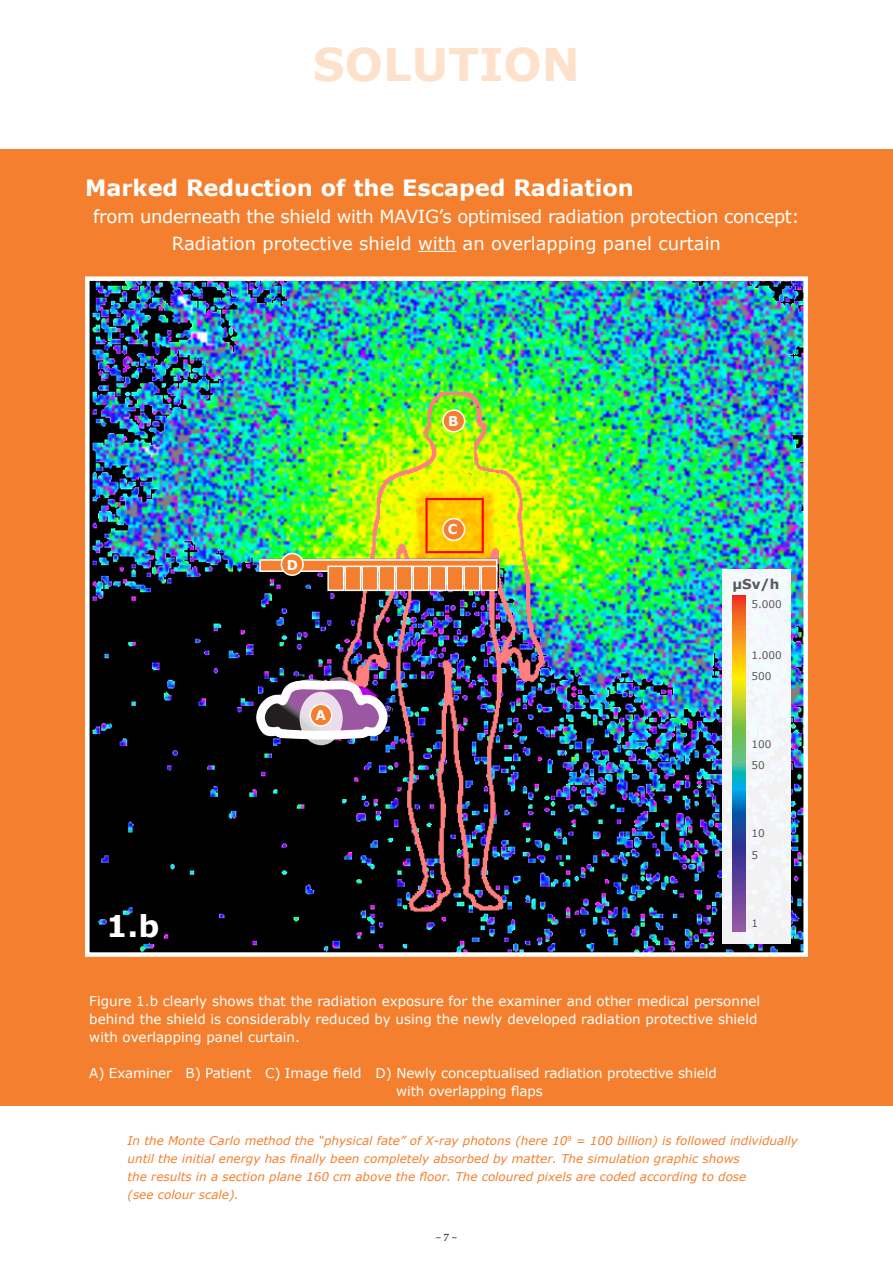
<style>
.page{position:relative;width:893px;height:1263px;background:#fff}
.page>*{position:absolute;margin:0;border:0;box-sizing:border-box;transform-origin:0 0}
.t1{font:700 45px "Verdana";color:#fee1cb}
.t2{font:700 30px "Verdana";color:#fff}
.t3{font:700 22.5px "Verdana";color:#fff}
.t4{font:18px/27px "Verdana";letter-spacing:-.02em;color:#fff;text-align:center}
.t5{font:13.5px/18px "Verdana";color:#fff}
.t6{font:700 13.5px "Verdana";color:#57585a}
.t7{font:700 13.5px "Verdana";color:#fff}
.t8{font:italic 12px/18px "Verdana";color:#f4802f}
.t9{font:10.5px/21.3px "Verdana";letter-spacing:-.01em;color:#57585a}
.t10{font:10.5px "Palatino Linotype";color:#231f20}
</style>
<div class="page">
<div style="left:0;top:149px;width:893px;height:957px;background:#f4802f"></div>
<img style="left:90px;top:281px;width:713px;height:671px">
<div style="left:85px;top:276px;width:723px;height:681px;border:4px solid #fff"></div>
<hr style="left:418px;top:251px;width:38px;height:1px;background:#fff">
<svg style="left:259px;top:559px;width:238px;height:13px"></svg>
<div style="left:327px;top:566px;width:17px;height:25px;background:#f4802f;border:2px solid #fff"></div>
<div style="left:344px;top:566px;width:17px;height:25px;background:#f4802f;border:2px solid #fff"></div>
<div style="left:361px;top:566px;width:17px;height:25px;background:#f4802f;border:2px solid #fff"></div>
<div style="left:378px;top:566px;width:17px;height:25px;background:#f4802f;border:2px solid #fff"></div>
<div style="left:395px;top:566px;width:17px;height:25px;background:#f4802f;border:2px solid #fff"></div>
<div style="left:412px;top:566px;width:17px;height:25px;background:#f4802f;border:2px solid #fff"></div>
<div style="left:429px;top:566px;width:17px;height:25px;background:#f4802f;border:2px solid #fff"></div>
<div style="left:446px;top:566px;width:17px;height:25px;background:#f4802f;border:2px solid #fff"></div>
<div style="left:463px;top:566px;width:17px;height:25px;background:#f4802f;border:2px solid #fff"></div>
<div style="left:480px;top:566px;width:17px;height:25px;background:#f4802f;border:2px solid #fff"></div>
<div style="left:443px;top:410px;width:22px;height:22px;background:#f4802f;border-radius:50%"></div>
<div style="left:442px;top:409px;width:23px;height:23px;border:2px solid #fff;border-radius:50%"></div>
<div style="left:443px;top:519px;width:22px;height:21px;background:#f4802f;border-radius:50%"></div>
<div style="left:442px;top:518px;width:23px;height:23px;border:2px solid #fff;border-radius:50%"></div>
<div style="left:281px;top:554px;width:22px;height:21px;background:#f4802f;border-radius:50%"></div>
<div style="left:281px;top:553px;width:23px;height:23px;border:2px solid #fff;border-radius:50%"></div>
<svg style="left:300px;top:692px;width:43px;height:53px"></svg>
<svg style="left:255px;top:675px;width:134px;height:65px;background:#99869e"></svg>
<div style="left:310px;top:704px;width:22px;height:22px;background:#f4802f;border-radius:50%"></div>
<div style="left:309px;top:703px;width:24px;height:24px;border:2px solid #fff;border-radius:50%"></div>
<div style="left:723px;top:570px;width:68px;height:374px;background:#f2f5fa"></div>
<svg style="left:732px;top:595px;width:13px;height:336px;background:#81876a"></svg>
<h1 class="t1" style="left:313px;top:33px;width:269px">SOLUTION</h1>
<h3 class="t3" style="left:85px;top:172px;width:550px">Marked Reduction of the Escaped Radiation</h3>
<h3 class="t4" style="left:93px;top:203px;width:708px">from underneath the shield with MAVIG’s optimised radiation protection concept:<br>Radiation protective shield with an overlapping panel curtain</h3>
<p class="t7" style="left:448px;top:412px;width:12px">B</p>
<h2 class="t2" style="left:106px;top:905px;width:55px">1.b</h2>
<p class="t7" style="left:287px;top:555px;width:13px">D</p>
<p class="t7" style="left:315px;top:705px;width:12px">A</p>
<p class="t7" style="left:448px;top:520px;width:11px">C</p>
<p class="t6" style="left:732px;top:574px;width:49px">µSv/h</p>
<p class="t9" style="left:752px;top:593px;width:32px">5.000</p>
<p class="t9" style="left:752px;top:644px;width:32px">1.000<br>500</p>
<p class="t9" style="left:752px;top:733px;width:21px">100<br>50</p>
<p class="t9" style="left:752px;top:823px;width:15px">10<br>5</p>
<p class="t9" style="left:752px;top:912px;width:8px">1</p>
<p class="t5" style="left:89px;top:992px;width:672px">Figure 1.b clearly shows that the radiation exposure for the examiner and other medical personnel behind the shield is considerably reduced by using the newly developed radiation protective shield with overlapping panel curtain.</p>
<p class="t5" style="left:396px;top:1064px;width:322px;text-indent:-307px">A) Examiner B) Patient C) Image field D) Newly conceptualised radiation protective shield with overlapping flaps</p>
<p class="t8" style="left:128px;top:1131px;width:672px">In the Monte Carlo method the “physical fate” of X-ray photons (here 10<sup>9</sup> = 100 billion) is followed individually until the initial energy has finally been completely absorbed by matter. The simulation graphic shows<br>the results in a section plane 160 cm above the floor. The coloured pixels are coded according to dose<br>(see colour scale).</p>
<p class="t10" style="left:436px;top:1230px;width:22px">~ 7 ~</p>
</div>
